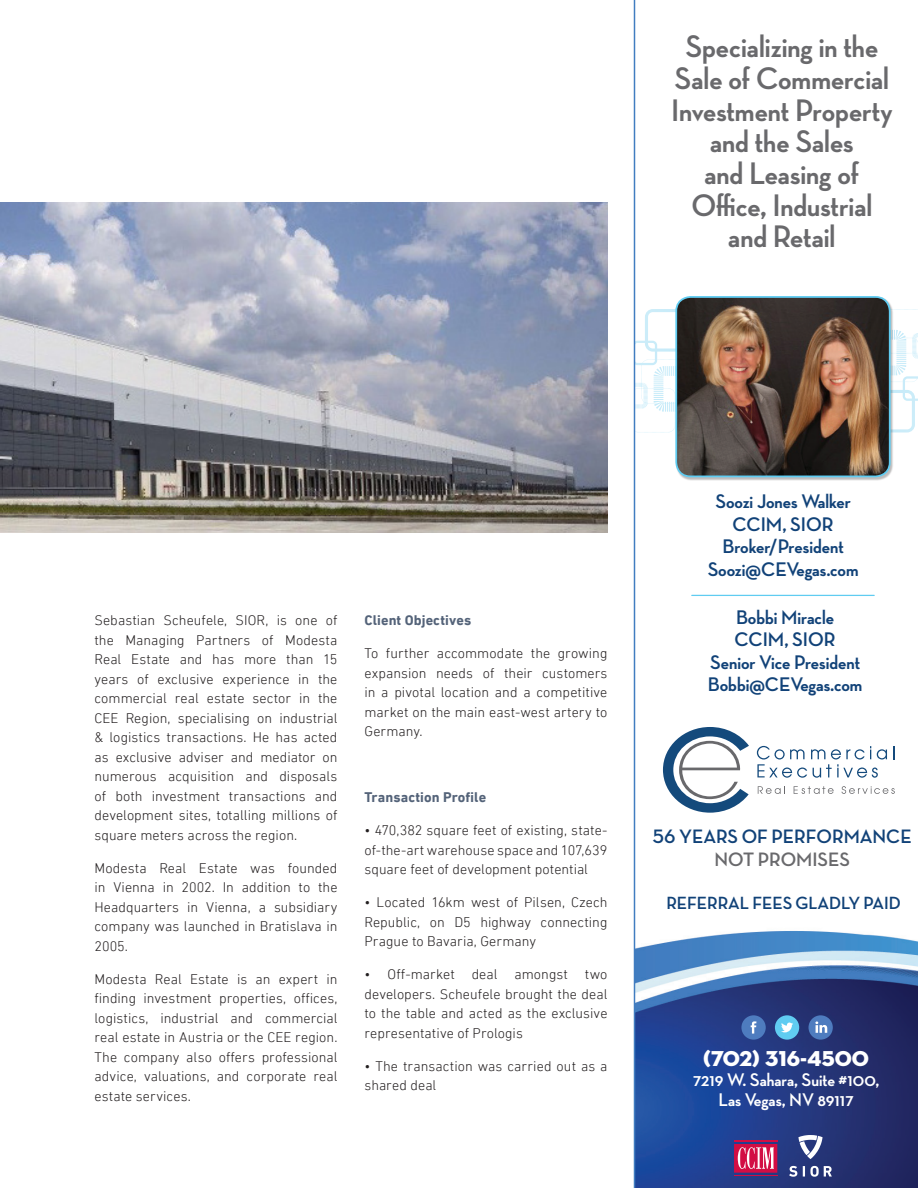
<style>
.page{position:relative;width:918px;height:1188px;background:#fff}
.page>*{position:absolute;margin:0;border:0;box-sizing:border-box;transform-origin:0 0}
.t1{font:700 31.8px/31.7px "Neutra Disp";color:#69696c;text-align:center}
.t2{font:21.9px "Neutra Disp Titling";color:#fff}
.t3{font:700 20.1px/22.6px "Neutra Disp";color:#114278;text-align:center}
.t4{font:700 19.8px/23.2px "Neutra Disp";color:#114278;text-align:center}
.t5{font:700 18.6px/19.8px "Neutra Disp";color:#fff;text-align:center}
.t6{font:700 18px "Neutra Disp";color:#114278}
.Body_Copy{font:300 14.25px/19.5px "DIN Next LT Pro";letter-spacing:.005em;color:#231f20;text-align:justify}
.Body_Copy-2{font:700 14.25px "DIN Next LT Pro";letter-spacing:.005em;color:#546379}
.s1{color:#69696c}
</style>
<div class="page">
<img style="left:0;top:202px;width:607px;height:330px">
<img style="left:635px;top:922px;width:283px;height:266px">
<div style="left:775px;top:1015px;width:24px;height:25px;background:#60ccf1;border-radius:50%"></div>
<svg style="left:781px;top:1023px;width:12px;height:9px"></svg>
<div style="left:741px;top:1015px;width:25px;height:25px;background:#4e7cbf;border-radius:50%"></div>
<svg style="left:751px;top:1021px;width:6px;height:13px"></svg>
<div style="left:809px;top:1015px;width:24px;height:25px;background:#4e7cbf;border-radius:50%"></div>
<svg style="left:815px;top:1021px;width:12px;height:12px"></svg>
<svg style="left:663px;top:727px;width:86px;height:86px"></svg>
<svg style="left:894px;top:746px;width:1px;height:13px"></svg>
<svg style="left:757px;top:746px;width:130px;height:32px"></svg>
<svg style="left:758px;top:786px;width:27px;height:8px"></svg>
<svg style="left:794px;top:786px;width:40px;height:8px"></svg>
<svg style="left:842px;top:786px;width:53px;height:8px"></svg>
<hr style="left:692px;top:595px;width:182px;height:1px;background:#60ccf1">
<svg style="left:894px;top:309px;width:24px;height:1px"></svg>
<svg style="left:635px;top:309px;width:40px;height:67px"></svg>
<div style="left:676px;top:297px;width:218px;height:183px;background:#231f20;opacity:.3"></div>
<img style="left:676px;top:297px;width:214px;height:179px">
<div style="left:675px;top:296px;width:216px;height:181px;border:2px solid #60ccf1;border-radius:14px"></div>
<hr style="left:734px;top:1140px;width:43px;height:1px;background:#d20d44">
<hr style="left:734px;top:1175px;width:43px;height:1px;background:#d20d44">
<svg style="left:734px;top:1144px;width:43px;height:29px"></svg>
<svg style="left:789px;top:1166px;width:8px;height:11px"></svg>
<svg style="left:803px;top:1166px;width:29px;height:11px"></svg>
<svg style="left:798px;top:1135px;width:25px;height:24px"></svg>
<hr style="left:634px;top:0;width:1px;height:1188px;background:#417dc0">
<p class="t1" style="left:671px;top:31px;width:223px">Specializing in the<br>Sale of Commercial<br>Investment Property and the Sales<br>and Leasing of<br>Office, Industrial and Retail</p>
<p class="Body_Copy" style="left:94px;top:611px;width:245px">Sebastian Scheufele, SIOR, is one of the Managing Partners of Modesta Real Estate and has more than 15 years of exclusive experience in the commercial real estate sector in the CEE Region, specialising on industrial &amp; logistics transactions. He has acted as exclusive adviser and mediator on numerous acquisition and disposals of both investment transactions and development sites, totalling millions of square meters across the region.</p>
<p class="Body_Copy" style="left:94px;top:858px;width:245px">Modesta Real Estate was founded in Vienna in 2002. In addition to the Headquarters in Vienna, a subsidiary company was launched in Bratislava in 2005.</p>
<p class="Body_Copy" style="left:94px;top:969px;width:245px">Modesta Real Estate is an expert in finding investment properties, offices, logistics, industrial and commercial real estate in Austria or the CEE region.<br>The company also offers professional advice, valuations, and corporate real estate services.</p>
<p class="Body_Copy-2" style="left:364px;top:612px;width:108px">Client Objectives</p>
<p class="Body_Copy" style="left:364px;top:644px;width:244px">To further accommodate the growing expansion needs of their customers in a pivotal location and a competitive market on the main east-west artery to Germany.</p>
<p class="Body_Copy-2" style="left:364px;top:789px;width:123px">Transaction Profile</p>
<p class="Body_Copy" style="left:364px;top:821px;width:245px">• 470,382 square feet of existing, state&shy;of-the-art warehouse space and 107,639 square feet of development potential</p>
<p class="Body_Copy" style="left:364px;top:893px;width:245px">• Located 16km west of Pilsen, Czech Republic, on D5 highway connecting Prague to Bavaria, Germany</p>
<p class="Body_Copy" style="left:364px;top:965px;width:245px">• Off-market deal amongst two developers. Scheufele brought the deal to the table and acted as the exclusive representative of Prologis</p>
<p class="Body_Copy" style="left:364px;top:1056px;width:245px">• The transaction was carried out as a shared deal</p>
<p class="t3" style="left:708px;top:491px;width:152px">Soozi Jones Walker<br>CCIM, SIOR<br>Broker/President<br>Soozi@CEVegas.com</p>
<p class="t3" style="left:708px;top:606px;width:156px">Bobbi Miracle<br>CCIM, SIOR<br>Senior Vice President<br>Bobbi@CEVegas.com</p>
<p class="t4" style="left:653px;top:825px;width:260px">56 YEARS OF PERFORMANCE<br><span class="s1">NOT PROMISES</span></p>
<p class="t6" style="left:666px;top:893px;width:236px">REFERRAL FEES GLADLY PAID</p>
<p class="t2" style="left:703px;top:1045px;width:167px">(702) 316-4500</p>
<p class="t5" style="left:693px;top:1070px;width:188px">7219 W. Sahara, Suite #100,<br>Las Vegas, NV 89117</p>
</div>
